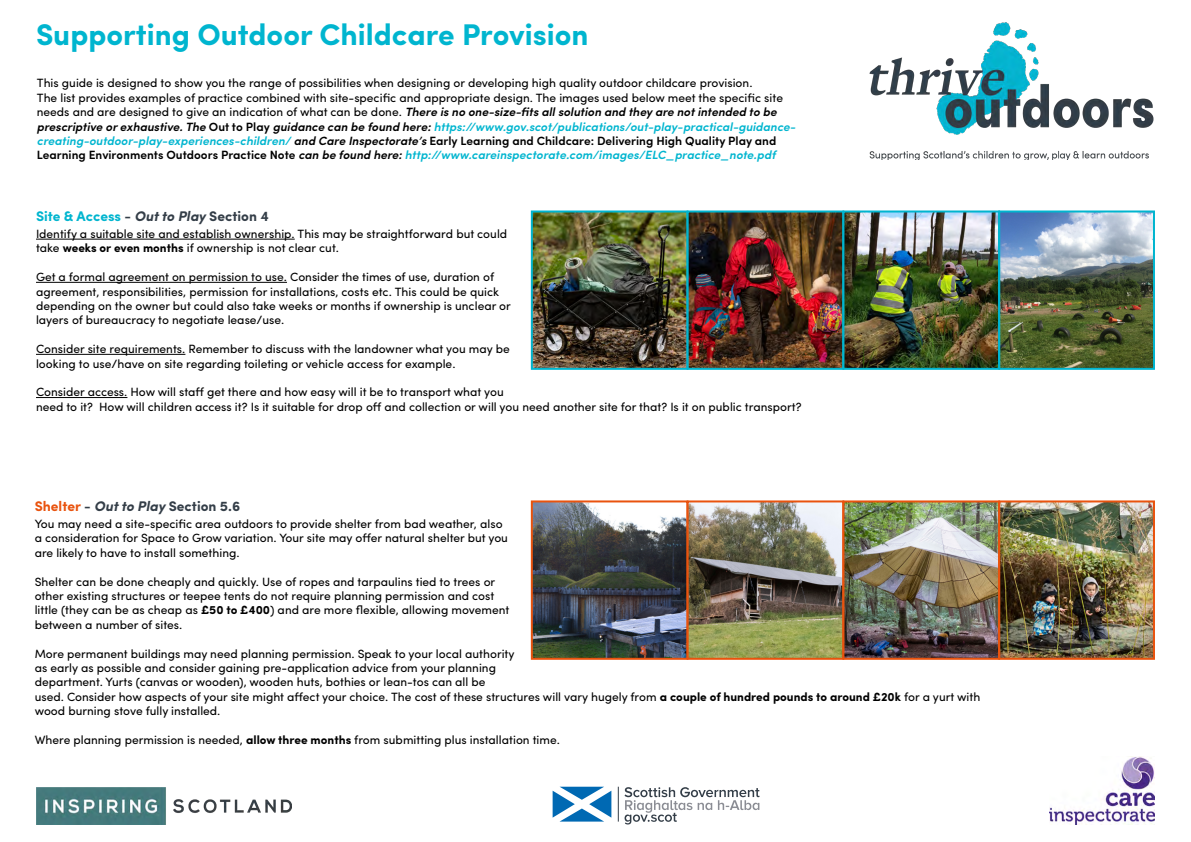
<style>
.page{position:relative;width:1191px;height:842px;background:#fff}
.page>*{position:absolute;margin:0;border:0;box-sizing:border-box;transform-origin:0 0}
.t1{font:700 30px "Sofia Pro";color:#00b5cf}
.t2{font:700 14px "Sofia Pro";color:#00b5cf}
.t3{font:700 14px "Sofia Pro";color:#343e48}
.t4{font:12px/14.4px "Sofia Pro";color:#000}
.s1{font-weight:600;font-style:italic}
.s2{font-weight:600}
.s3{font-weight:600;font-style:italic;color:#00b5cf}
.s4{color:#343e48}
.s5{font-style:italic;color:#343e48}
.s6{font-weight:700}
.s7{color:#e9530e}
.s8{font-style:italic}
</style>
<div class="page">
<img style="left:37px;top:788px;width:254px;height:36px">
<img style="left:869px;top:23px;width:285px;height:137px">
<img style="left:534px;top:213px;width:618px;height:154px">
<div style="left:531px;top:210px;width:157px;height:160px;border:2px solid #00b5cf"></div>
<div style="left:686px;top:210px;width:158px;height:160px;border:2px solid #00b5cf"></div>
<div style="left:842px;top:210px;width:158px;height:160px;border:2px solid #00b5cf"></div>
<div style="left:998px;top:210px;width:157px;height:160px;border:2px solid #00b5cf"></div>
<hr style="left:618px;top:787px;width:1px;height:34px;background:#343e48">
<svg style="left:552px;top:787px;width:59px;height:34px"></svg>
<svg style="left:624px;top:787px;width:135px;height:37px"></svg>
<img style="left:1049px;top:757px;width:105px;height:67px">
<hr style="left:36px;top:239px;width:259px;height:1px;background:#000">
<hr style="left:36px;top:282px;width:251px;height:1px;background:#000">
<hr style="left:36px;top:354px;width:149px;height:1px;background:#000">
<hr style="left:36px;top:397px;width:91px;height:1px;background:#000">
<img style="left:534px;top:503px;width:618px;height:154px">
<div style="left:531px;top:500px;width:157px;height:160px;border:2px solid #e9530e"></div>
<div style="left:686px;top:500px;width:158px;height:160px;border:2px solid #e9530e"></div>
<div style="left:842px;top:500px;width:158px;height:160px;border:2px solid #e9530e"></div>
<div style="left:998px;top:500px;width:157px;height:160px;border:2px solid #e9530e"></div>
<h1 class="t1" style="left:36px;top:12px;width:554px">Supporting Outdoor Childcare Provision</h1>
<p class="t4" style="left:37px;top:75px;width:760px">This guide is designed to show you the range of possibilities when designing or developing high quality outdoor childcare provision.<br>The list provides examples of practice combined with site-specific and appropriate design. The images used below meet the specific site needs and are designed to give an indication of what can be done. <span class="s1">There is no one-size-fits all solution and they are not intended to be prescriptive or exhaustive. The</span> <span class="s2">Out to Play</span> <span class="s1">guidance can be found here:</span> <span class="s3">https://www.gov.scot/publications/out-play-practical-guidance&shy;creating-outdoor-play-experiences-children/</span> <span class="s1">and Care Inspectorate’s</span> <span class="s2">Early Learning and Childcare: Delivering High Quality Play and Learning Environments Outdoors Practice Note</span> <span class="s1">can be found here:</span> <span class="s3">http://www.careinspectorate.com/images/ELC_practice_note.pdf</span></p>
<p class="t2" style="left:36px;top:205px;width:234px">Site &amp; Access <span class="s4">-</span> <span class="s5">Outto Play</span> <span class="s4">Section 4</span></p>
<p class="t4" style="left:36px;top:226px;width:473px">Identify a suitable site and establish ownership. This may be straightforward but could take <span class="s6">weeks or even months</span> if ownership is not clear cut.</p>
<p class="t4" style="left:36px;top:269px;width:476px">Get a formal agreement on permission to use. Consider the times of use, duration of agreement, responsibilities, permission for installations, costs etc. This could be quick depending on the owner but could also take weeks or months if ownership is unclear or layers of bureaucracy to negotiate lease/use.</p>
<p class="t4" style="left:36px;top:341px;width:475px">Consider site requirements. Remember to discuss with the landowner what you may be looking to use/have on site regarding toileting or vehicle access for example.</p>
<p class="t4" style="left:36px;top:384px;width:767px">Consider access. How will staff get there and how easy will it be to transport what you<br>need to it? How will children access it? Is it suitable for drop off and collection or will you need another site for that? Is it on public transport?</p>
<p class="t3" style="left:35px;top:495px;width:207px"><span class="s7">Shelter</span> - <span class="s8">Outto Play</span> Section 5.6</p>
<p class="t4" style="left:35px;top:516px;width:475px">You may need a site-specific area outdoors to provide shelter from bad weather, also a consideration for Space to Grow variation. Your site may offer natural shelter but you are likely to have to install something.</p>
<p class="t4" style="left:35px;top:573px;width:476px">Shelter can be done cheaply and quickly. Use of ropes and tarpaulins tied to trees or other existing structures or teepee tents do not require planning permission and cost little (they can be as cheap as <span class="s6">£50 to £400</span>) and are more flexible, allowing movement between a number of sites.</p>
<p class="t4" style="left:35px;top:645px;width:947px">More permanent buildings may need planning permission. Speak to your local authority<br>as early as possible and consider gaining pre-application advice from your planning<br>department. Yurts (canvas or wooden), wooden huts, bothies or lean-tos can all be<br>used. Consider how aspects of your site might affect your choice. The cost of these structures will vary hugely from <span class="s6">a couple of hundred pounds to around £20k</span> for a yurt with wood burning stove fully installed.</p>
<p class="t4" style="left:35px;top:732px;width:527px">Where planning permission is needed, <span class="s6">allow three months</span> from submitting plus installation time.</p>
</div>
